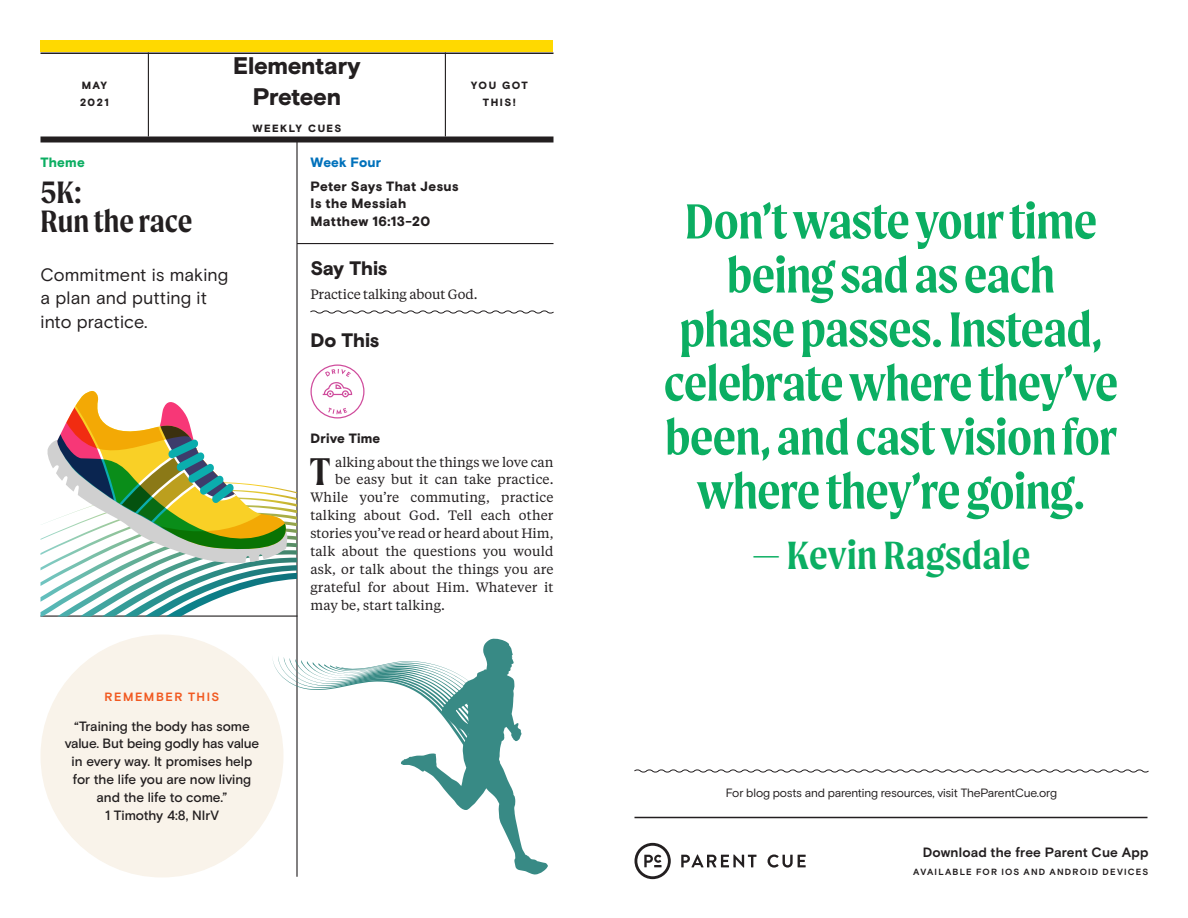
<style>
.page{position:relative;width:1188px;height:918px;background:#fff}
.page>*{position:absolute;margin:0;border:0;box-sizing:border-box;transform-origin:0 0}
.t1{font:600 52.5px/54px "Moret";letter-spacing:-.01em;color:#0bae62;text-align:center}
.t2{font:600 42px "Moret";letter-spacing:.01em;color:#0bae62}
.t3{font:600 41.25px "Moret";color:#231f20}
.t4{font:600 33px/30px "Moret";color:#231f20}
.t5{font:900 24px "Basis Grotesque";letter-spacing:-.015em;color:#231f20}
.t6{font:900 19.5px "Basis Grotesque";letter-spacing:-.005em;color:#231f20}
.t7{font:18px/24px "Basis Grotesque";letter-spacing:.005em;color:#231f20}
.t8{font:13.5px "Tiempos Text";letter-spacing:.01em;color:#231f20}
.t9{font:500 13.5px/18px "Basis Grotesque";letter-spacing:-.005em;color:#231f20;text-align:center}
.t10{font:900 13.5px/18px "Basis Grotesque";letter-spacing:.02em;color:#231f20}
.t11{font:700 13.5px "Basis Grotesque";letter-spacing:.01em;color:#231f20}
.t12{font:13.5px "Tiempos Text";letter-spacing:-.01em;color:#231f20}
.t13{font:900 13.5px "Basis Grotesque";letter-spacing:.01em;color:#0071bb}
.t14{font:900 13.5px "Basis Grotesque";letter-spacing:.015em;color:#0bae62}
.t15{font:12px "Basis Grotesque";letter-spacing:-.015em;color:#231f20}
.t16{font:700 12px "Basis Grotesque";letter-spacing:.13em;color:#f15921}
.t17{font:900 10.5px/18px "Basis Grotesque";letter-spacing:.135em;color:#231f20}
.t18{font:700 9px "Basis Grotesque";letter-spacing:.135em;color:#231f20}
</style>
<div class="page">
<hr style="left:148px;top:52px;width:1px;height:84px;background:#231f20">
<hr style="left:445px;top:52px;width:1px;height:84px;background:#231f20">
<hr style="left:40px;top:52px;width:514px;height:2px;background:#231f20">
<div style="left:40px;top:136px;width:514px;height:6px;background:#231f20"></div>
<div style="left:40px;top:40px;width:514px;height:12px;background:#ffd900"></div>
<hr style="left:40px;top:616px;width:257px;height:1px;background:#231f20">
<hr style="left:296px;top:142px;width:2px;height:735px;background:#231f20">
<div style="left:40px;top:634px;width:244px;height:244px;background:#f9f3ea;border-radius:50%"></div>
<svg style="left:40px;top:390px;width:257px;height:226px"></svg>
<hr style="left:297px;top:243px;width:257px;height:1px;background:#231f20">
<svg style="left:310px;top:310px;width:244px;height:4px"></svg>
<svg style="left:310px;top:364px;width:54px;height:54px"></svg>
<svg style="left:272px;top:638px;width:276px;height:237px"></svg>
<hr style="left:634px;top:817px;width:514px;height:1px;background:#231f20">
<svg style="left:681px;top:855px;width:76px;height:13px"></svg>
<svg style="left:768px;top:855px;width:38px;height:13px"></svg>
<svg style="left:635px;top:843px;width:36px;height:36px"></svg>
<svg style="left:634px;top:769px;width:515px;height:4px"></svg>
<h3 class="t5" style="left:233px;top:52px;width:129px">Elementary</h3>
<p class="t17" style="left:80px;top:76px;width:30px">MAY<br>2021</p>
<p class="t17" style="left:471px;top:76px;width:58px;text-align:center">YOU GOT<br>THIS!</p>
<h3 class="t5" style="left:253px;top:82px;width:90px">Preteen</h3>
<p class="t14" style="left:40px;top:154px;width:46px">Theme</p>
<h3 class="t4" style="left:40px;top:176px;width:153px">5K:<br>Run the race</h3>
<h3 class="t7" style="left:40px;top:263px;width:189px">Commitment is making a plan and putting it into practice.</h3>
<p class="t17" style="left:253px;top:120px;width:90px">WEEKLY CUES</p>
<p class="t13" style="left:310px;top:154px;width:72px">Week Four</p>
<p class="t10" style="left:310px;top:178px;width:150px">Peter Says That Jesus<br>Is the Messiah<br>Matthew 16:13-20</p>
<h3 class="t6" style="left:310px;top:256px;width:78px">Say This</h3>
<p class="t12" style="left:310px;top:285px;width:169px">Practice talking about God.</p>
<h3 class="t6" style="left:310px;top:328px;width:71px">Do This</h3>
<p class="t10" style="left:310px;top:430px;width:71px">Drive Time</p>
<h3 class="t3" style="left:310px;top:447px;width:21px">T</h3>
<p class="t8" style="left:335px;top:453px;width:220px">alking about the things we love can</p>
<p class="t8" style="left:335px;top:471px;width:220px">be easy but it can take practice.</p>
<p class="t8" style="left:311px;top:489px;width:244px">While you’re commuting, practice</p>
<p class="t8" style="left:311px;top:507px;width:245px">talking about God. Tell each other</p>
<p class="t8" style="left:311px;top:525px;width:245px">stories you’ve read or heard about Him,</p>
<p class="t8" style="left:311px;top:543px;width:245px">talk about the questions you would</p>
<p class="t8" style="left:311px;top:561px;width:244px">ask, or talk about the things you are</p>
<p class="t8" style="left:311px;top:579px;width:245px">grateful for about Him. Whatever it</p>
<p class="t8" style="left:311px;top:597px;width:136px">may be, start talking.</p>
<p class="t16" style="left:105px;top:689px;width:116px">REMEMBER THIS</p>
<p class="t9" style="left:65px;top:717px;width:196px">“Training the body has some value. But being godly has value in every way. It promises help for the life you are now living and the life to come.”<br>1 Timothy 4:8, NIrV</p>
<h1 class="t1" style="left:664px;top:194px;width:456px">Don’t waste your time being sad as each phase passes. Instead, celebrate where they’ve been, and cast vision for where they’re going.</h1>
<h2 class="t2" style="left:752px;top:531px;width:280px">— Kevin Ragsdale</h2>
<p class="t15" style="left:726px;top:785px;width:333px">For blog posts and parenting resources, visit TheParentCue.org</p>
<p class="t11" style="left:923px;top:844px;width:227px">Download the free Parent Cue App</p>
<p class="t18" style="left:913px;top:867px;width:237px">AVAILABLE FOR IOS AND ANDROID DEVICES</p>
</div>
